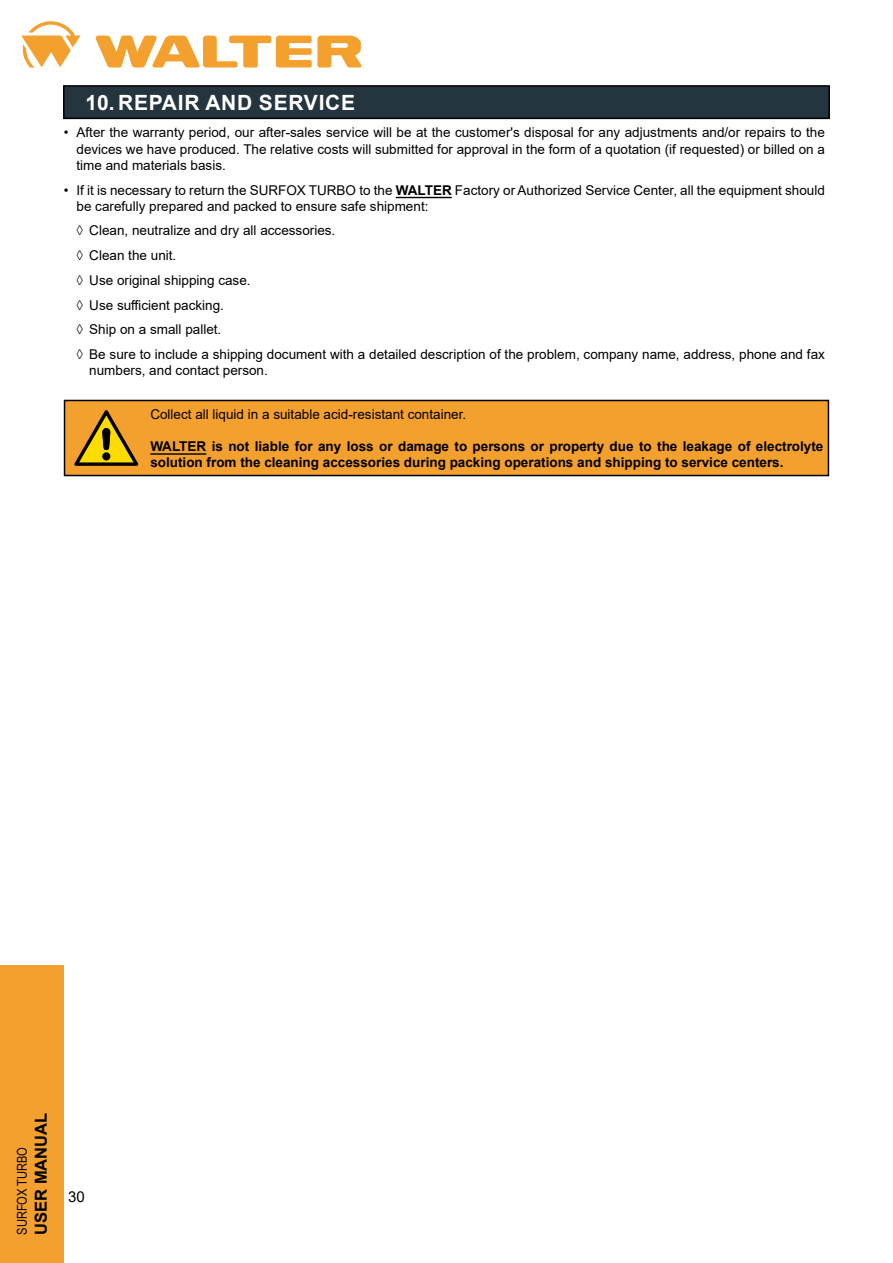
<style>
.page{position:relative;width:893px;height:1263px;background:#fff}
.page>*{position:absolute;margin:0;border:0;box-sizing:border-box;transform-origin:0 0}
.t1{font:700 21px "Arial";letter-spacing:.035em;color:#fff}
.t2{font:700 16.5px "Arial";color:#000}
.t3{font:15px "Arial";color:#000}
.t4{font:13.5px/24.8px "Arial";color:#000}
.t5{font:700 13.5px/16.2px "Arial";color:#000}
.t6{font:13.5px "Arial Narrow";color:#000}
.s1{font-weight:700}
</style>
<div class="page">
<div style="left:0;top:965px;width:64px;height:298px;background:#f4a02e"></div>
<svg style="left:21px;top:21px;width:60px;height:47px"></svg>
<svg style="left:95px;top:35px;width:267px;height:33px"></svg>
<div style="left:64px;top:86px;width:765px;height:32px;background:#24353f"></div>
<div style="left:63px;top:85px;width:767px;height:34px;border:2px solid #000"></div>
<hr style="left:396px;top:197px;width:56px;height:1px;background:#000">
<div style="left:65px;top:400px;width:763px;height:75px;background:#f4a02e"></div>
<hr style="left:150px;top:453px;width:56px;height:2px;background:#000">
<div style="left:64px;top:400px;width:765px;height:76px;border:2px solid #000"></div>
<svg style="left:74px;top:410px;width:64px;height:56px"></svg>
<h1 class="t1" style="left:85px;top:88px;width:271px">10. REPAIR AND SERVICE</h1>
<p class="t4" style="left:77px;top:124px;width:750px;line-height:16.2px;text-align:justify;text-indent:-13px">• After the warranty period, our after-sales service will be at the customer's disposal for any adjustments and/or repairs to the devices we have produced. The relative costs will submitted for approval in the form of a quotation (if requested) or billed on a time and materials basis.</p>
<p class="t4" style="left:77px;top:182px;width:750px;line-height:16.2px;text-indent:-13px">• If it is necessary to return the SURFOX TURBO to the <span class="s1">WALTER</span> Factory or Authorized Service Center, all the equipment should be carefully prepared and packed to ensure safe shipment:</p>
<p class="t4" style="left:77px;top:218px;width:750px">◊ Clean, neutralize and dry all accessories.<br>◊ Clean the unit.<br>◊ Use original shipping case.<br>◊ Use sufficient packing.<br>◊ Ship on a small pallet.<br>◊ Be sure to include a shipping document with a detailed description of the problem, company name, address, phone and fax</p>
<p class="t4" style="left:89px;top:358px;width:180px">numbers, and contact person.</p>
<p class="t4" style="left:150px;top:401px;width:317px">Collect all liquid in a suitable acid-resistant container.</p>
<p class="t5" style="left:150px;top:438px;width:675px">WALTER is not liable for any loss or damage to persons or property due to the leakage of electrolyte solution from the cleaning accessories during packing operations and shipping to service centers.</p>
<p class="t2" style="left:29px;top:1235px;width:123px;rotate:-90deg">USER MANUAL</p>
<p class="t6" style="left:12px;top:1235px;width:89px;rotate:-90deg">SURFOX TURBO</p>
<p class="t3" style="left:68px;top:1186px;width:18px">30</p>
</div>
